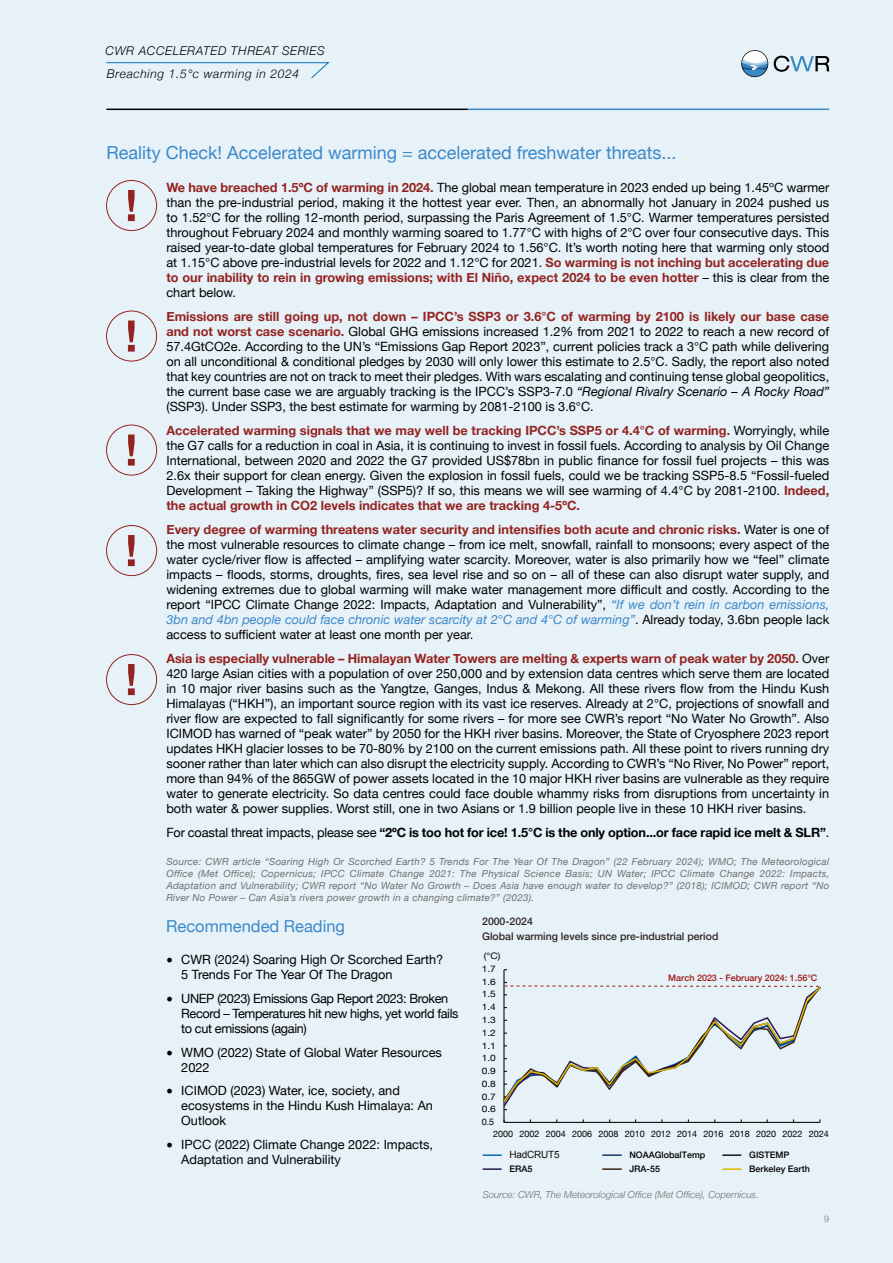
<style>
.page{position:relative;width:893px;height:1263px;background:#e7f1f8}
.page>*{position:absolute;margin:0;border:0;box-sizing:border-box;transform-origin:0 0}
.t1{font:18px "Helvetica Neue";color:#3c89c9}
.t2{font:16.5px "Helvetica Neue";color:#3c89c9}
.t3{font:12.75px/15px "Helvetica Neue";color:#000;text-align:justify}
.t4{font:12.75px/15px "Helvetica Neue";letter-spacing:-.03em;color:#000}
.t5{font:700 12.75px "Helvetica Neue";letter-spacing:-.01em;color:#000}
.t6{font:italic 300 12.15px/22.8px "Helvetica Neue";letter-spacing:.05em;color:#000}
.t7{font:500 10.5px/15px "Helvetica Neue";color:#2c2623}
.t8{font:9.9px "Arial";letter-spacing:-.02em;color:#12100c}
.t9{font:italic 9.75px/12px "Helvetica Neue";letter-spacing:.025em;color:#706f6f;text-align:justify}
.t10{font:italic 300 9.75px "Helvetica Neue";color:#706f6f}
.t11{font:9px "Helvetica Neue";color:#000}
.t12{font:500 9px "Helvetica Neue";color:#000}
.t13{font:9px "Helvetica Neue";color:#000;scale:1.13 1}
.t14{font:500 9px "Helvetica Neue";color:#9c1814}
.t15{font:300 9px "Helvetica Neue";color:#706f6f}
.s1{font-weight:700;color:#932320}
.s2{font-style:italic}
.s3{font-style:italic;color:#3c89c9}
.s4{font-weight:400}
.s5{font-family:"Minion Pro";font-size:18px}
</style>
<div class="page">
<svg style="left:741px;top:50px;width:27px;height:27px"></svg>
<svg style="left:774px;top:56px;width:55px;height:16px"></svg>
<hr style="left:106px;top:109px;width:362px;height:1px;background:#000">
<hr style="left:468px;top:109px;width:361px;height:1px;background:#3c89c9">
<div style="left:106px;top:180px;width:51px;height:51px;border:1px solid #932320;border-radius:50%"></div>
<svg style="left:128px;top:190px;width:7px;height:31px"></svg>
<div style="left:106px;top:310px;width:51px;height:52px;border:1px solid #932320;border-radius:50%"></div>
<svg style="left:128px;top:320px;width:7px;height:32px"></svg>
<div style="left:106px;top:424px;width:51px;height:52px;border:1px solid #932320;border-radius:50%"></div>
<svg style="left:128px;top:434px;width:7px;height:32px"></svg>
<div style="left:106px;top:525px;width:51px;height:51px;border:1px solid #932320;border-radius:50%"></div>
<svg style="left:128px;top:535px;width:7px;height:31px"></svg>
<div style="left:106px;top:654px;width:51px;height:51px;border:1px solid #932320;border-radius:50%"></div>
<svg style="left:128px;top:664px;width:7px;height:31px"></svg>
<hr style="left:503px;top:970px;width:2px;height:152px;background:#12100c">
<hr style="left:504px;top:1122px;width:316px;height:1px;background:#12100c">
<svg style="left:483px;top:1154px;width:19px;height:2px"></svg>
<hr style="left:602px;top:1154px;width:20px;height:2px;background:#173966">
<svg style="left:722px;top:1154px;width:19px;height:2px"></svg>
<svg style="left:483px;top:1168px;width:19px;height:2px"></svg>
<hr style="left:602px;top:1168px;width:20px;height:2px;background:#3c2614">
<svg style="left:722px;top:1168px;width:19px;height:2px"></svg>
<svg style="left:503px;top:982px;width:318px;height:128px"></svg>
<svg style="left:106px;top:62px;width:224px;height:17px"></svg>
<p class="t6" style="left:106px;top:38px;width:221px">CWR ACCELERATED THREAT SERIES<br>Breaching 1.5°c warming in 2024</p>
<h1 class="t1" style="left:106px;top:139px;width:572px">Reality Check! Accelerated warming = accelerated freshwater threats...</h1>
<p class="t3" style="left:166px;top:180px;width:664px"><span class="s1">We have breached 1.5ºC of warming in 2024.</span> The global mean temperature in 2023 ended up being 1.45ºC warmer than the pre-industrial period, making it the hottest year ever. Then, an abnormally hot January in 2024 pushed us to 1.52°C for the rolling 12-month period, surpassing the Paris Agreement of 1.5°C. Warmer temperatures persisted throughout February 2024 and monthly warming soared to 1.77°C with highs of 2°C over four consecutive days. This raised year-to-date global temperatures for February 2024 to 1.56°C. It’s worth noting here that warming only stood at 1.15°C above pre-industrial levels for 2022 and 1.12°C for 2021. <span class="s1">So warming is not inching but accelerating due to our inability to rein in growing emissions; with El Niño, expect 2024 to be even hotter</span> – this is clear from the chart below.</p>
<p class="t3" style="left:166px;top:309px;width:664px"><span class="s1">Emissions are still going up, not down – IPCC’s SSP3 or 3.6°C of warming by 2100 is likely our base case and not worst case scenario.</span> Global GHG emissions increased 1.2% from 2021 to 2022 to reach a new record of 57.4GtCO2e. According to the UN’s “Emissions Gap Report 2023”, current policies track a 3°C path while delivering on all unconditional &amp; conditional pledges by 2030 will only lower this estimate to 2.5°C. Sadly, the report also noted that key countries are not on track to meet their pledges. With wars escalating and continuing tense global geopolitics, the current base case we are arguably tracking is the IPCC’s SSP3-7.0 <span class="s2">“Regional Rivalry Scenario – A Rocky Road” </span>(SSP3). Under SSP3, the best estimate for warming by 2081-2100 is 3.6°C.</p>
<p class="t3" style="left:166px;top:423px;width:664px"><span class="s1">Accelerated warming signals that we may well be tracking IPCC’s SSP5 or 4.4°C of warming.</span> Worryingly, while the G7 calls for a reduction in coal in Asia, it is continuing to invest in fossil fuels. According to analysis by Oil Change International, between 2020 and 2022 the G7 provided US$78bn in public finance for fossil fuel projects – this was 2.6x their support for clean energy. Given the explosion in fossil fuels, could we be tracking SSP5-8.5 “Fossil-fueled Development – Taking the Highway” (SSP5)? If so, this means we will see warming of 4.4°C by 2081-2100. <span class="s1">Indeed, the actual growth in CO2 levels indicates that we are tracking 4-5ºC.</span></p>
<p class="t3" style="left:166px;top:522px;width:664px"><span class="s1">Every degree of warming threatens water security and intensifies both acute and chronic risks.</span> Water is one of the most vulnerable resources to climate change – from ice melt, snowfall, rainfall to monsoons; every aspect of the water cycle/river flow is affected – amplifying water scarcity. Moreover, water is also primarily how we “feel” climate impacts – floods, storms, droughts, fires, sea level rise and so on – all of these can also disrupt water supply, and widening extremes due to global warming will make water management more difficult and costly. According to the report “IPCC Climate Change 2022: Impacts, Adaptation and Vulnerability”, <span class="s3">“If we don’t rein in carbon emissions, 3bn and 4bn people could face chronic water scarcity at 2°C and 4°C of warming”</span>. Already today, 3.6bn people lack access to sufficient water at least one month per year.</p>
<p class="t3" style="left:166px;top:651px;width:664px"><span class="s1">Asia is especially vulnerable – Himalayan Water Towers are melting &amp; experts warn of peak water by 2050.</span> Over 420 large Asian cities with a population of over 250,000 and by extension data centres which serve them are located in 10 major river basins such as the Yangtze, Ganges, Indus &amp; Mekong. All these rivers flow from the Hindu Kush Himalayas (“HKH”), an important source region with its vast ice reserves. Already at 2°C, projections of snowfall and river flow are expected to fall significantly for some rivers – for more see CWR’s report “No Water No Growth”. Also ICIMOD has warned of “peak water” by 2050 for the HKH river basins. Moreover, the State of Cryosphere 2023 report updates HKH glacier losses to be 70-80% by 2100 on the current emissions path. All these point to rivers running dry sooner rather than later which can also disrupt the electricity supply. According to CWR’s “No River, No Power” report, more than 94% of the 865GW of power assets located in the 10 major HKH river basins are vulnerable as they require water to generate electricity. So data centres could face double whammy risks from disruptions from uncertainty in both water &amp; power supplies. Worst still, one in two Asians or 1.9 billion people live in these 10 HKH river basins.</p>
<p class="t5" style="left:166px;top:822px;width:664px"><span class="s4">For coastal threat impacts, please see</span> “2ºC is too hot for ice! 1.5°C is the only option...or face rapid ice melt &amp; SLR”<span class="s4">.</span></p>
<p class="t9" style="left:166px;top:855px;width:664px">Source: CWR article “Soaring High Or Scorched Earth? 5 Trends For The Year Of The Dragon” (22 February 2024); WMO; The Meteorological Office (Met Office); Copernicus; IPCC Climate Change 2021: The Physical Science Basis; UN Water; IPCC Climate Change 2022: Impacts, Adaptation and Vulnerability; CWR report “No Water No Growth – Does Asia have enough water to develop?” (2018); ICIMOD; CWR report “No River No Power – Can Asia’s rivers power growth in a changing climate?” (2023).</p>
<p class="t2" style="left:166px;top:914px;width:180px">Recommended Reading</p>
<p class="t3" style="left:181px;top:953px;width:264px;text-indent:-15px"><span class="s5">•</span> CWR (2024) Soaring High Or Scorched Earth?<br>5 Trends For The Year Of The Dragon</p>
<p class="t4" style="left:181px;top:992px;width:279px;text-indent:-15px"><span class="s5">•</span> UNEP (2023) Emissions Gap Report 2023: Broken<br>Record – Temperatures hit new highs, yet world fails to cut emissions (again)</p>
<p class="t3" style="left:181px;top:1045px;width:262px;text-indent:-15px"><span class="s5">•</span> WMO (2022) State of Global Water Resources<br>2022</p>
<p class="t3" style="left:181px;top:1084px;width:253px;text-align:left;text-indent:-15px"><span class="s5">•</span> ICIMOD (2023) Water, ice, society, and ecosystems in the Hindu Kush Himalaya: An<br>Outlook</p>
<p class="t3" style="left:181px;top:1137px;width:253px;text-indent:-15px"><span class="s5">•</span> IPCC (2022) Climate Change 2022: Impacts,<br>Adaptation and Vulnerability</p>
<p class="t7" style="left:482px;top:913px;width:238px">2000-2024<br>Global warming levels since pre-industrial period</p>
<p class="t14" style="left:668px;top:970px;width:151px">March 2023 - February 2024: 1.56°C</p>
<p class="t13" style="left:484px;top:949px;width:16px">(°C)</p>
<p class="t13" style="left:482px;top:962px;width:14px">1.7</p>
<p class="t13" style="left:482px;top:975px;width:14px">1.6</p>
<p class="t13" style="left:482px;top:988px;width:14px">1.5</p>
<p class="t13" style="left:482px;top:1000px;width:14px">1.4</p>
<p class="t13" style="left:482px;top:1013px;width:14px">1.3</p>
<p class="t13" style="left:482px;top:1026px;width:14px">1.2</p>
<p class="t13" style="left:482px;top:1039px;width:14px">1.1</p>
<p class="t13" style="left:482px;top:1051px;width:14px">1.0</p>
<p class="t13" style="left:482px;top:1064px;width:14px">0.9</p>
<p class="t13" style="left:482px;top:1077px;width:14px">0.8</p>
<p class="t13" style="left:482px;top:1090px;width:14px">0.7</p>
<p class="t13" style="left:482px;top:1102px;width:14px">0.6</p>
<p class="t11" style="left:482px;top:1116px;width:14px">0.5</p>
<p class="t11" style="left:493px;top:1128px;width:337px">2000 2002 2004 2006 2008 2010 2012 2014 2016 2018 2020 2022 2024</p>
<p class="t8" style="left:510px;top:1148px;width:51px">HadCRUT5</p>
<p class="t12" style="left:629px;top:1147px;width:77px">NOAAGlobalTemp</p>
<p class="t12" style="left:749px;top:1147px;width:42px">GISTEMP</p>
<p class="t12" style="left:510px;top:1161px;width:24px">ERA5</p>
<p class="t12" style="left:629px;top:1161px;width:32px">JRA-55</p>
<p class="t12" style="left:749px;top:1161px;width:62px">Berkeley Earth</p>
<p class="t10" style="left:483px;top:1186px;width:278px">Source: CWR, The Meteorological Office (Met Office), Copernicus.</p>
<p class="t15" style="left:824px;top:1211px;width:7px">9</p>
</div>
